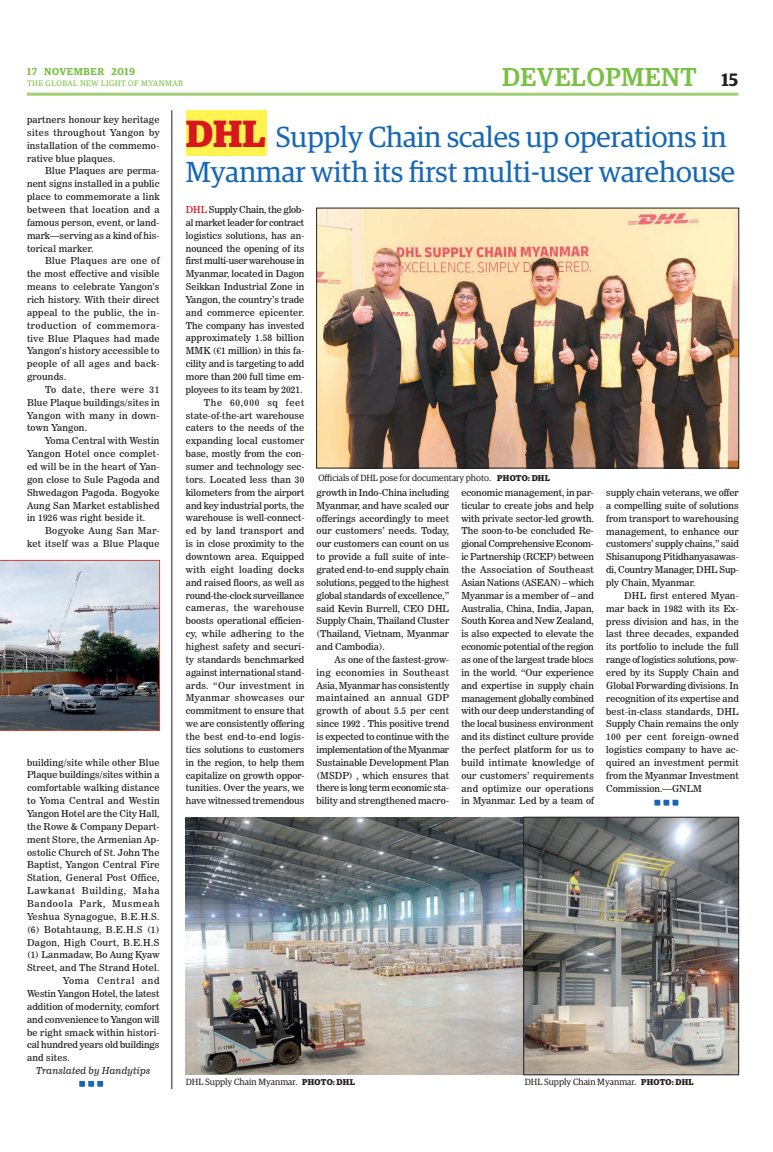
<style>
.page{position:relative;width:773px;height:1152px;background:#fff}
.page>*{position:absolute;margin:0;border:0;box-sizing:border-box;transform-origin:0 0}
.t1{font:29px/34.8px "Guardian Egyp";color:#1768b4}
.t2{font:500 26px "Guardian Egyp";letter-spacing:.02em;color:#79c142}
.t3{font:600 18px "Guardian Egyp";color:#231f20}
.t4{font:600 10px "Guardian Egyp";letter-spacing:.06em;color:#79c142}
.t5{font:9.5px/12.9px "News 706 BT Roman C";letter-spacing:.005em;color:#231f20;text-align:justify}
.t6{font:9.5px/12.9px "News 706 BT Roman C";letter-spacing:.03em;color:#231f20;text-align:right}
.t7{font:9.5px "News 706 BT Roman C";letter-spacing:.035em;color:#231f20}
.t8{font:9.5px "News 706 BT Roman C";letter-spacing:.07em;color:#231f20}
.t9{font:9.5px "News 706 BT Roman C";letter-spacing:.025em;color:#231f20}
.t10{font:9.5px "News 706 BT Roman C";letter-spacing:.04em;color:#231f20}
.t11{font:9.5px "News 706 BT Italic C";letter-spacing:.02em;color:#231f20}
.t12{font:9.5px "News 706 BT Roman C";letter-spacing:.08em;color:#231f20}
.t13{font:9px "Guardian Egyp";color:#231f20}
.t14{font:8px "Guardian Egyp";letter-spacing:.06em;color:#79c142}
.s1{font-weight:700;font-size:38px;color:#d7171f}
.s2{color:#d7171f}
.s3{font-weight:700;font-size:8.5px}
</style>
<div class="page">
<hr style="left:27px;top:93px;width:711px;height:3px;background:#a1d076">
<img style="left:0;top:560px;width:160px;height:171px">
<hr style="left:171px;top:110px;width:1px;height:979px;background:#231f20">
<img style="left:318px;top:210px;width:418px;height:256px">
<div style="left:316px;top:208px;width:422px;height:260px;border:1px solid #231f20"></div>
<img style="left:186px;top:817px;width:550px;height:258px">
<div style="left:523px;top:817px;width:215px;height:258px;border:1px solid #231f20"></div>
<div style="left:186px;top:110px;width:80px;height:46px;background:#fff34f"></div>
<svg style="left:79px;top:1081px;width:24px;height:6px"></svg>
<svg style="left:654px;top:800px;width:24px;height:6px"></svg>
<p class="t4" style="left:27px;top:64px;width:110px">17 NOVEMBER 2019</p>
<p class="t14" style="left:27px;top:78px;width:158px">THE GLOBAL NEW LIGHT OF MYANMAR</p>
<h2 class="t2" style="left:502px;top:59px;width:196px">DEVELOPMENT</h2>
<h3 class="t3" style="left:721px;top:67px;width:18px">15</h3>
<p class="t5" style="left:27px;top:113px;width:134px">partners honour key heritage sites throughout Yangon by installation of the commemo&shy;rative blue plaques.</p>
<p class="t5" style="left:27px;top:165px;width:134px;text-indent:18px">Blue Plaques are perma&shy;nent signs installed in a public place to commemorate a link between that location and a famous person, event, or land&shy;mark—serving as a kind of his&shy;torical marker.</p>
<p class="t5" style="left:27px;top:255px;width:134px;text-indent:18px">Blue Plaques are one of the most effective and visible means to celebrate Yangon’s rich history. With their direct appeal to the public, the in&shy;troduction of commemora&shy;tive Blue Plaques had made Yangon’s history accessible to people of all ages and back&shy;grounds.</p>
<p class="t5" style="left:27px;top:383px;width:134px;text-indent:18px">To date, there were 31<br>Blue Plaque buildings/sites in Yangon with many in down&shy;town Yangon.</p>
<p class="t5" style="left:27px;top:434px;width:134px;text-indent:18px">Yoma Central with Westin Yangon Hotel once complet&shy;ed will be in the heart of Yan&shy;gon close to Sule Pagoda and Shwedagon Pagoda. Bogyoke Aung San Market established in 1926 was right beside it.</p>
<p class="t6" style="left:27px;top:524px;width:134px">Bogyoke Aung San Mar-<br>ket itself was a Blue Plaque</p>
<p class="t5" style="left:27px;top:756px;width:134px">building/site while other Blue</p>
<p class="t5" style="left:27px;top:769px;width:134px">Plaque buildings/sites within a</p>
<p class="t5" style="left:27px;top:781px;width:134px">comfortable walking distance</p>
<p class="t7" style="left:27px;top:795px;width:134px">to Yoma Central and Westin</p>
<p class="t5" style="left:27px;top:807px;width:134px">Yangon Hotel are the City Hall,</p>
<p class="t5" style="left:27px;top:820px;width:134px">the Rowe &amp; Company Depart-</p>
<p class="t5" style="left:27px;top:833px;width:134px">ment Store, the Armenian Ap-</p>
<p class="t5" style="left:27px;top:846px;width:134px">ostolic Church of St. John The</p>
<p class="t5" style="left:27px;top:859px;width:134px">Baptist, Yangon Central Fire</p>
<p class="t9" style="left:27px;top:872px;width:134px">Station, General Post Office,</p>
<p class="t8" style="left:27px;top:885px;width:134px">Lawkanat Building, Maha</p>
<p class="t8" style="left:27px;top:898px;width:134px">Bandoola Park, Musmeah</p>
<p class="t6" style="left:27px;top:910px;width:134px">Yeshua Synagogue, B.E.H.S.</p>
<p class="t10" style="left:27px;top:924px;width:134px">(6) Botahtaung, B.E.H.S (1)</p>
<p class="t7" style="left:27px;top:936px;width:134px">Dagon, High Court, B.E.H.S</p>
<p class="t5" style="left:27px;top:949px;width:134px">(1) Lanmadaw, Bo Aung Kyaw</p>
<p class="t5" style="left:27px;top:961px;width:134px">Street, and The Strand Hotel.</p>
<p class="t12" style="left:63px;top:975px;width:98px">Yoma Central and</p>
<p class="t5" style="left:27px;top:987px;width:134px">Westin Yangon Hotel, the latest</p>
<p class="t5" style="left:27px;top:1000px;width:134px">addition of modernity, comfort</p>
<p class="t5" style="left:27px;top:1013px;width:134px">and convenience to Yangon will</p>
<p class="t5" style="left:27px;top:1026px;width:134px">be right smack within histori-</p>
<p class="t5" style="left:27px;top:1039px;width:134px">cal hundred years old buildings</p>
<p class="t5" style="left:27px;top:1051px;width:44px">and sites.</p>
<p class="t11" style="left:36px;top:1065px;width:116px">Translated by Handytips</p>
<h1 class="t1" style="left:186px;top:118px;width:550px"><span class="s1">DHL</span> Supply Chain scales up operations in<br>Myanmar with its first multi-user warehouse</h1>
<p class="t5" style="left:186px;top:203px;width:120px;text-align:right"><span class="s2">DHL</span> Supply Chain, the glob&shy;al market leader for contract logistics solutions, has an&shy;nounced the opening of its first multi-user warehouse in<br>Myanmar, located in Dagon<br>Seikkan Industrial Zone in<br>Yangon, the country’s trade and commerce epicenter.<br>The company has invested approximately 1.58 billion<br>MMK (€1 million) in this fa&shy;cility and is targeting to add more than 200 full time em&shy;ployees to its team by 2021.<br>The 60,000 sq feet state-of-the-art warehouse caters to the needs of the expanding local customer base, mostly from the con&shy;sumer and technology sec&shy;tors. Located less than 30 kilometers from the airport and key industrial ports, the warehouse is well-connect&shy;ed by land transport and is in close proximity to the downtown area. Equipped with eight loading docks and raised floors, as well as round-the-clock surveillance cameras, the warehouse boosts operational efficien&shy;cy, while adhering to the highest safety and securi&shy;ty standards benchmarked against international stand&shy;ards. “Our investment in<br>Myanmar showcases our commitment to ensure that we are consistently offering the best end-to-end logis&shy;tics solutions to customers in the region, to help them capitalize on growth oppor&shy;tunities. Over the years, we have witnessed tremendous</p>
<p class="t13" style="left:318px;top:472px;width:233px">Officials of DHL pose for documentary photo. <span class="s3">PHOTO: DHL</span></p>
<p class="t5" style="left:316px;top:486px;width:134px">growth in Indo-China including Myanmar, and have scaled our offerings accordingly to meet our customers’ needs. Today, our customers can count on us to provide a full suite of inte&shy;grated end-to-end supply chain solutions, pegged to the highest global standards of excellence,” said Kevin Burrell, CEO DHL Supply Chain, Thailand Cluster (Thailand, Vietnam, Myanmar and Cambodia).</p>
<p class="t5" style="left:316px;top:653px;width:134px;text-indent:18px">As one of the fastest-grow&shy;ing economies in Southeast Asia, Myanmar has consistently maintained an annual GDP growth of about 5.5 per cent since 1992 . This positive trend is expected to continue with the implementation of the Myanmar Sustainable Development Plan (MSDP) , which ensures that there is long term economic sta&shy;bility and strengthened macro-</p>
<p class="t5" style="left:461px;top:486px;width:134px">economic management, in par&shy;ticular to create jobs and help with private sector-led growth.<br>The soon-to-be concluded Re&shy;gional Comprehensive Econom&shy;ic Partnership (RCEP) between the Association of Southeast Asian Nations (ASEAN) – which Myanmar is a member of – and Australia, China, India, Japan, South Korea and New Zealand, is also expected to elevate the economic potential of the region as one of the largest trade blocs in the world. “Our experience and expertise in supply chain management globally combined with our deep understanding of the local business environment and its distinct culture provide the perfect platform for us to build intimate knowledge of our customers’ requirements and optimize our operations in Myanmar. Led by a team of</p>
<p class="t5" style="left:606px;top:486px;width:134px">supply chain veterans, we offer a compelling suite of solutions from transport to warehousing management, to enhance our customers’ supply chains,” said Shisanupong Pitidhanyasawas&shy;di, Country Manager, DHL Sup&shy;ply Chain, Myanmar.</p>
<p class="t5" style="left:606px;top:589px;width:134px;text-indent:18px">DHL first entered Myan&shy;mar back in 1982 with its Ex&shy;press division and has, in the last three decades, expanded its portfolio to include the full range of logistics solutions, pow&shy;ered by its Supply Chain and Global Forwarding divisions. In recognition of its expertise and best-in-class standards, DHL Supply Chain remains the only 100 per cent foreign-owned logistics company to have ac&shy;quired an investment permit from the Myanmar Investment Commission.—GNLM</p>
<p class="t13" style="left:186px;top:1076px;width:170px">DHL Supply Chain Myanmar. <span class="s3">PHOTO: DHL</span></p>
<p class="t13" style="left:525px;top:1076px;width:170px">DHL Supply Chain Myanmar. <span class="s3">PHOTO: DHL</span></p>
</div>
